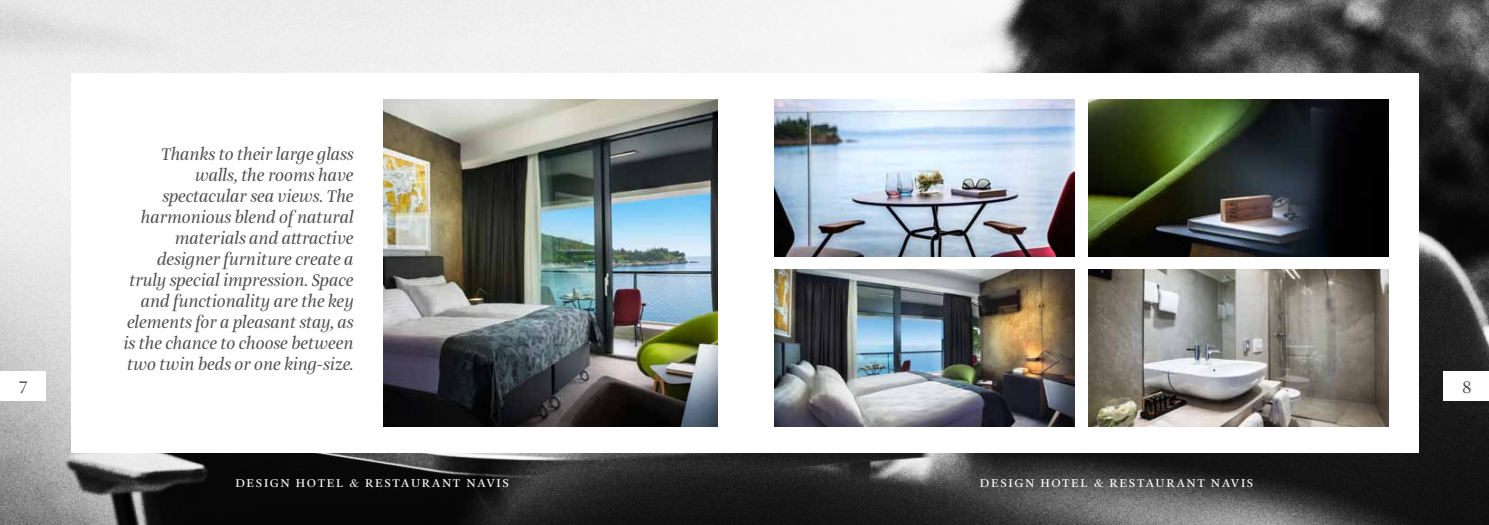
<style>
.page{position:relative;width:1489px;height:525px;background:#fff}
.page>*{position:absolute;margin:0;border:0;box-sizing:border-box;transform-origin:0 0}
.t1{font:italic 17.5px/21px "Amalia Pro";color:#4d4d4f;text-align:right}
.t2{font:17.5px "Amalia Pro";color:#4d4d4f}
.t3{font:15px "Amalia Pro";letter-spacing:.1em;color:#fff}
</style>
<div class="page">
<img style="left:0;top:0;width:1488px;height:524px">
<div style="left:71px;top:73px;width:1346px;height:379px;background:#fff"></div>
<div style="left:0;top:371px;width:45px;height:29px;background:#fff"></div>
<div style="left:1443px;top:371px;width:45px;height:29px;background:#fff"></div>
<img style="left:384px;top:99px;width:333px;height:327px">
<img style="left:774px;top:99px;width:300px;height:157px">
<img style="left:1088px;top:99px;width:300px;height:157px">
<img style="left:774px;top:269px;width:300px;height:157px">
<img style="left:1088px;top:269px;width:300px;height:157px">
<p class="t1" style="left:124px;top:144px;width:232px">Thanks to their large glass walls, the rooms have spectacular sea views. The harmonious blend of natural materials and attractive designer furniture create a truly special impression. Space and functionality are the key elements for a pleasant stay, as is the chance to choose between two twin beds or one king-size.</p>
<p class="t2" style="left:19px;top:376px;width:11px">7</p>
<p class="t2" style="left:1461px;top:376px;width:12px">8</p>
<p class="t3" style="left:235px;top:473px;width:275px">design hotel &amp; restaurant navis</p>
<p class="t3" style="left:979px;top:473px;width:275px">design hotel &amp; restaurant navis</p>
</div>
